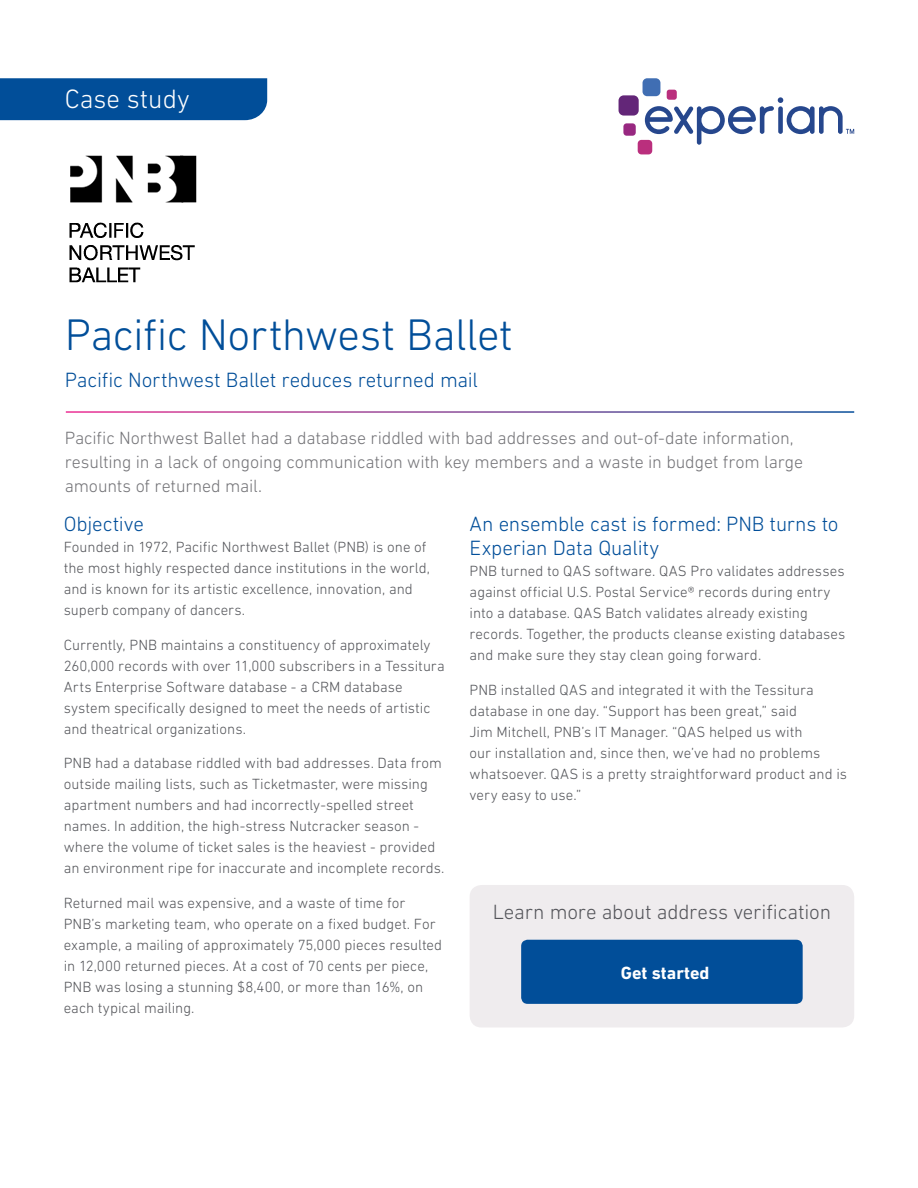
<style>
.page{position:relative;width:918px;height:1188px;background:#fff}
.page>*{position:absolute;margin:0;border:0;box-sizing:border-box;transform-origin:0 0}
.Title_heading_30_34{font:300 45px "DIN Next W1 G";letter-spacing:-.015em;color:#014e99}
.t1{font:300 27px "DIN Next W1 G";color:#fff}
.Headline_14_16{font:300 21px/24px "DIN Next W1 G";letter-spacing:-.01em;color:#014e99}
.Title_subheading_14{font:300 21px "DIN Next W1 G";letter-spacing:-.01em;color:#014e99}
.Headline_14_16-2{font:300 21px "DIN Next W1 G";letter-spacing:-.005em;color:#54555a}
.Introduction_12_16{font:300 18px/24px "DIN Next W1 G";letter-spacing:-.01em;color:#747478}
.t2{font:700 18px "DIN Next W1 G";color:#fff}
.Body_text_10_14{font:300 15px/21px "DIN Next W1 G";color:#54555a}
</style>
<div class="page">
<div style="left:0;top:78px;width:267px;height:42px;background:#014e99"></div>
<div style="left:643px;top:78px;width:17px;height:18px;background:#406eb3;border-radius:5px"></div>
<div style="left:619px;top:95px;width:20px;height:21px;background:#632678;border-radius:5px"></div>
<div style="left:623px;top:123px;width:13px;height:13px;background:#982881;border-radius:3px"></div>
<div style="left:638px;top:140px;width:14px;height:14px;background:#ba2f7d;border-radius:4px"></div>
<div style="left:667px;top:90px;width:10px;height:10px;background:#ba2f7d;border-radius:3px"></div>
<svg style="left:645px;top:97px;width:209px;height:48px"></svg>
<div style="left:470px;top:885px;width:384px;height:142px;background:#efecee;border-radius:12px"></div>
<div style="left:521px;top:940px;width:282px;height:64px;background:#014e99;border-radius:6px"></div>
<img style="left:69px;top:155px;width:128px;height:128px">
<h2 class="t1" style="left:65px;top:83px;width:126px">Case study</h2>
<p class="Title_heading_30_34" style="left:65px;top:308px;width:450px">Pacific Northwest Ballet</p>
<p class="Title_subheading_14" style="left:65px;top:368px;width:415px">Pacific Northwest Ballet reduces returned mail</p>
<p class="Introduction_12_16" style="left:65px;top:425px;width:740px">Pacific Northwest Ballet had a database riddled with bad addresses and out-of-date information, resulting in a lack of ongoing communication with key members and a waste in budget from large amounts of returned mail.</p>
<p class="Headline_14_16" style="left:64px;top:512px;width:82px">Objective</p>
<p class="Body_text_10_14" style="left:64px;top:537px;width:368px">Founded in 1972, Pacific Northwest Ballet (PNB) is one of the most highly respected dance institutions in the world, and is known for its artistic excellence, innovation, and superb company of dancers.</p>
<p class="Body_text_10_14" style="left:64px;top:634px;width:382px">Currently, PNB maintains a constituency of approximately 260,000 records with over 11,000 subscribers in a Tessitura Arts Enterprise Software database - a CRM database system specifically designed to meet the needs of artistic and theatrical organizations.</p>
<p class="Body_text_10_14" style="left:64px;top:753px;width:382px">PNB had a database riddled with bad addresses. Data from outside mailing lists, such as Ticketmaster, were missing apartment numbers and had incorrectly-spelled street names. In addition, the high-stress Nutcracker season - where the volume of ticket sales is the heaviest - provided an environment ripe for inaccurate and incomplete records.</p>
<p class="Body_text_10_14" style="left:64px;top:892px;width:380px">Returned mail was expensive, and a waste of time for PNB’s marketing team, who operate on a fixed budget. For example, a mailing of approximately 75,000 pieces resulted in 12,000 returned pieces. At a cost of 70 cents per piece, PNB was losing a stunning $8,400, or more than 16%, on each typical mailing.</p>
<p class="Headline_14_16" style="left:470px;top:512px;width:370px">An ensemble cast is formed: PNB turns to<br>Experian Data Quality</p>
<p class="Body_text_10_14" style="left:470px;top:561px;width:377px">PNB turned to QAS software. QAS Pro validates addresses against official U.S. Postal Service® records during entry into a database. QAS Batch validates already existing records. Together, the products cleanse existing databases and make sure they stay clean going forward.</p>
<p class="Body_text_10_14" style="left:470px;top:679px;width:379px">PNB installed QAS and integrated it with the Tessitura database in one day. “Support has been great,” said<br>Jim Mitchell, PNB’s IT Manager. “QAS helped us with<br>our installation and, since then, we’ve had no problems whatsoever. QAS is a pretty straightforward product and is very easy to use.”</p>
<p class="Headline_14_16-2" style="left:493px;top:900px;width:340px">Learn more about address verification</p>
<p class="t2" style="left:621px;top:962px;width:90px">Get started</p>
</div>
